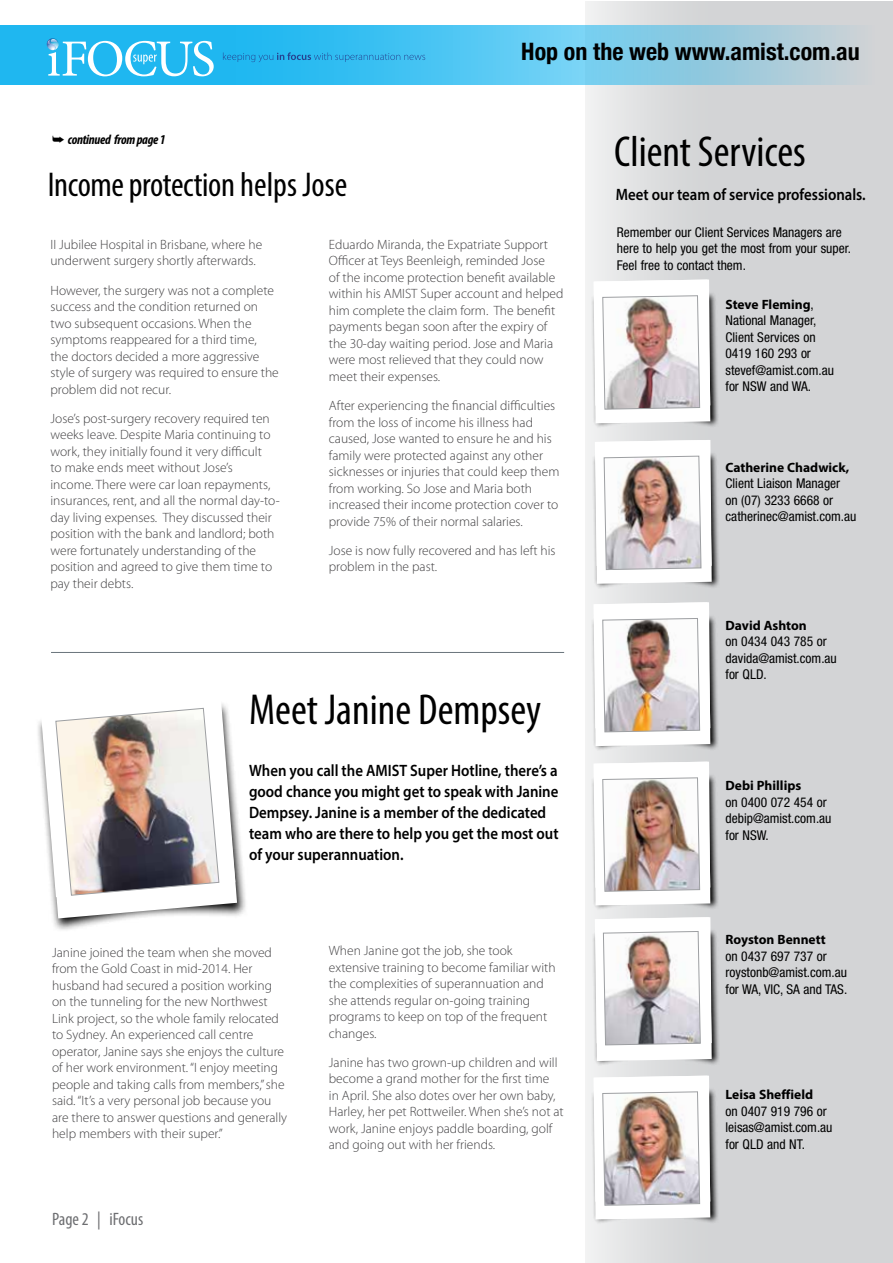
<style>
.page{position:relative;width:893px;height:1263px;background:#fff}
.page>*{position:absolute;margin:0;border:0;box-sizing:border-box;transform-origin:0 0}
.t1{font:condensed 43.5px "Myriad Pro";color:#000}
.t2{font:condensed 34.5px "Myriad Pro";letter-spacing:-.01em;color:#000}
.t3{font:700 condensed 24px "Helvetica Neue";color:#000}
.t4{font:condensed 18px "Myriad Pro";color:#6d6e71}
.t5{font:600 16.5px/21px "Myriad Pro";color:#000;scale:.9 1}
.t6{font:300 13.5px/16.5px "Myriad Pro";color:#414042}
.t7{font:condensed 13.5px/16.5px "Helvetica Neue";color:#000}
.t8{font:700 13.5px "Myriad Pro";color:#000}
.t9{font:italic 700 condensed 13.5px "Myriad Pro";letter-spacing:-.02em;color:#000}
.s1{font-family:"Helvetica Neue";font-weight:400;font-stretch:condensed}
</style>
<div class="page">
<div style="left:586px;top:1px;width:307px;height:1262px;background:linear-gradient(to right,#e3e5e5,#cdcdd0)"></div>
<hr style="left:51px;top:652px;width:513px;height:1px;background:#6a747b">
<svg style="left:592px;top:929px;width:128px;height:137px;background:#bdbdbe"></svg>
<svg style="left:595px;top:917px;width:117px;height:144px"></svg>
<svg style="left:591px;top:614px;width:128px;height:137px;background:#b3b4b5"></svg>
<img style="left:593px;top:602px;width:117px;height:144px">
<svg style="left:591px;top:291px;width:128px;height:137px;background:#b3b4b5"></svg>
<svg style="left:593px;top:280px;width:117px;height:143px"></svg>
<svg style="left:591px;top:773px;width:128px;height:137px;background:#b3b4b5"></svg>
<img style="left:593px;top:762px;width:117px;height:143px">
<svg style="left:591px;top:1087px;width:128px;height:137px;background:#b3b4b5"></svg>
<img style="left:593px;top:1075px;width:117px;height:144px">
<svg style="left:592px;top:451px;width:128px;height:138px;background:#bdbdbf"></svg>
<img style="left:595px;top:440px;width:117px;height:144px">
<svg style="left:38px;top:722px;width:208px;height:208px"></svg>
<svg style="left:41px;top:722px;width:196px;height:196px"></svg>
<svg style="left:40px;top:703px;width:195px;height:194px"></svg>
<svg style="left:0;top:26px;width:893px;height:59px;background:#65c5ea"></svg>
<svg style="left:47px;top:38px;width:167px;height:38px"></svg>
<svg style="left:223px;top:52px;width:202px;height:10px;background:#2daae3"></svg>
<h3 class="t3" style="left:521px;top:32px;width:340px">Hop on the web www.amist.com.au</h3>
<p class="t9" style="left:52px;top:131px;width:115px">➥ continued from page 1</p>
<h1 class="t1" style="left:614px;top:125px;width:193px">Client Services</h1>
<h2 class="t2" style="left:48px;top:164px;width:301px">Income protection helps Jose</h2>
<p class="t6" style="left:50px;top:236px;width:213px">II Jubilee Hospital in Brisbane, where he underwent surgery shortly afterwards.</p>
<p class="t6" style="left:50px;top:282px;width:230px">However, the surgery was not a complete success and the condition returned on two subsequent occasions. When the symptoms reappeared for a third time,<br>the doctors decided a more aggressive style of surgery was required to ensure the problem did not recur.</p>
<p class="t6" style="left:50px;top:410px;width:231px">Jose’s post-surgery recovery required ten weeks leave. Despite Maria continuing to work, they initially found it very difficult<br>to make ends meet without Jose’s<br>income. There were car loan repayments, insurances, rent, and all the normal day-to&shy;day living expenses. They discussed their position with the bank and landlord; both were fortunately understanding of the position and agreed to give them time to pay their debts.</p>
<p class="t6" style="left:329px;top:236px;width:236px">Eduardo Miranda, the Expatriate Support Officer at Teys Beenleigh, reminded Jose<br>of the income protection benefit available within his AMIST Super account and helped him complete the claim form. The benefit payments began soon after the expiry of the 30-day waiting period. Jose and Maria were most relieved that they could now meet their expenses.</p>
<p class="t6" style="left:329px;top:397px;width:232px">After experiencing the financial difficulties from the loss of income his illness had caused, Jose wanted to ensure he and his family were protected against any other sicknesses or injuries that could keep them from working. So Jose and Maria both increased their income protection cover to provide 75% of their normal salaries.</p>
<p class="t6" style="left:329px;top:542px;width:228px">Jose is now fully recovered and has left his problem in the past.</p>
<h1 class="t1" style="left:249px;top:683px;width:294px">Meet Janine Dempsey</h1>
<p class="t5" style="left:249px;top:759px;width:345px">When you call the AMIST Super Hotline, there’s a good chance you might get to speak with Janine Dempsey. Janine is a member of the dedicated team who are there to help you get the most out of your superannuation.</p>
<p class="t6" style="left:52px;top:944px;width:237px">Janine joined the team when she moved from the Gold Coast in mid-2014. Her husband had secured a position working on the tunneling for the new Northwest Link project, so the whole family relocated to Sydney. An experienced call centre operator, Janine says she enjoys the culture of her work environment. “I enjoy meeting people and taking calls from members,” she said. “It’s a very personal job because you are there to answer questions and generally help members with their super.”</p>
<h3 class="t4" style="left:52px;top:1208px;width:93px">Page 2 | iFocus</h3>
<p class="t6" style="left:329px;top:942px;width:228px">When Janine got the job, she took extensive training to become familiar with the complexities of superannuation and she attends regular on-going training programs to keep on top of the frequent changes.</p>
<p class="t6" style="left:329px;top:1054px;width:236px">Janine has two grown-up children and will become a grand mother for the first time<br>in April. She also dotes over her own baby, Harley, her pet Rottweiler. When she’s not at work, Janine enjoys paddle boarding, golf and going out with her friends.</p>
<p class="t5" style="left:616px;top:184px;width:279px">Meet our team of service professionals.</p>
<p class="t7" style="left:617px;top:224px;width:236px">Remember our Client Services Managers are here to help you get the most from your super.<br>Feel free to contact them.</p>
<p class="t8" style="left:725px;top:296px;width:90px">Steve Fleming<span class="s1">,</span></p>
<p class="t7" style="left:725px;top:312px;width:110px">National Manager,<br>Client Services on<br>0419 160 293 or stevef@amist.com.au for NSW and WA.</p>
<p class="t8" style="left:725px;top:458px;width:125px">Catherine Chadwick,</p>
<p class="t7" style="left:725px;top:475px;width:132px">Client Liaison Manager<br>on (07) 3233 6668 or catherinec@amist.com.au</p>
<p class="t8" style="left:725px;top:616px;width:83px">David Ashton</p>
<p class="t7" style="left:725px;top:633px;width:113px">on 0434 043 785 or davida@amist.com.au for QLD.</p>
<p class="t8" style="left:725px;top:777px;width:77px">Debi Phillips</p>
<p class="t7" style="left:725px;top:794px;width:108px">on 0400 072 454 or debip@amist.com.au for NSW.</p>
<p class="t8" style="left:725px;top:931px;width:102px">Royston Bennett</p>
<p class="t7" style="left:725px;top:947px;width:123px">on 0437 697 737 or roystonb@amist.com.au for WA, VIC, SA and TAS.</p>
<p class="t8" style="left:725px;top:1086px;width:89px">Leisa Sheffield</p>
<p class="t7" style="left:725px;top:1103px;width:108px">on 0407 919 796 or leisas@amist.com.au for QLD and NT.</p>
</div>
